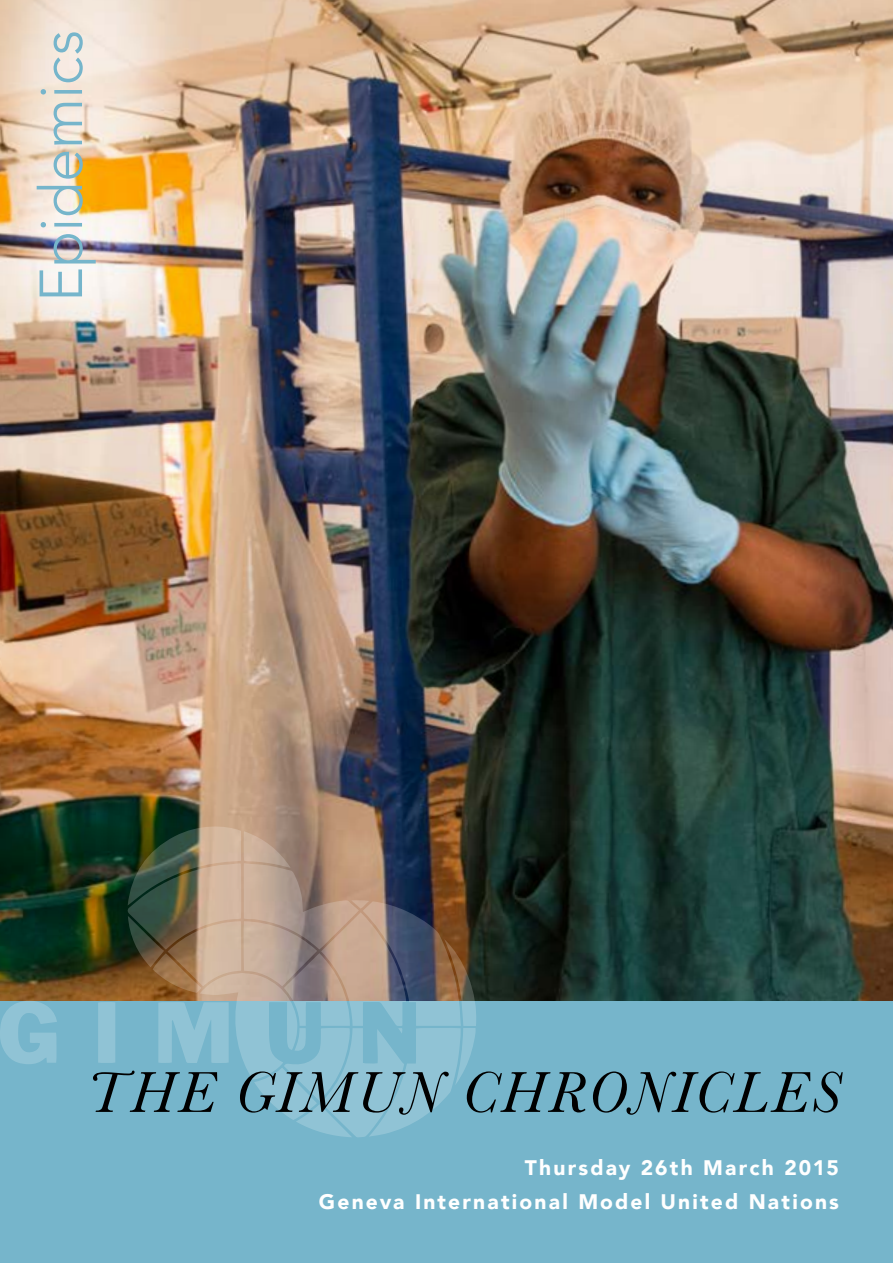
<style>
.page{position:relative;width:893px;height:1263px;background:#fff}
.page>*{position:absolute;margin:0;border:0;box-sizing:border-box;transform-origin:0 0}
.t1{font:italic 60px "Baskerville";letter-spacing:.045em;color:#000}
.t2{font:300 60px "Avenir";letter-spacing:-.015em;color:#76b5cb}
.t3{font:900 21px/34.3px "Avenir";letter-spacing:.1em;color:#fff;text-align:right}
</style>
<div class="page">
<img style="left:0;top:0;width:893px;height:1002px">
<div style="left:0;top:1002px;width:893px;height:261px;background:#76b5cb"></div>
<svg style="left:0;top:999px;width:57px;height:65px"></svg>
<svg style="left:98px;top:1002px;width:17px;height:61px"></svg>
<img style="left:128px;top:824px;width:350px;height:313px">
<h1 class="t2" style="left:26px;top:302px;width:274px;rotate:-90deg">Epidemics</h1>
<h1 class="t1" style="left:87px;top:1052px;width:755px">THE GIMUN CHRONICLES</h1>
<p class="t3" style="left:319px;top:1149px;width:521px">Thursday 26th March 2015<br>Geneva International Model United Nations</p>
</div>
